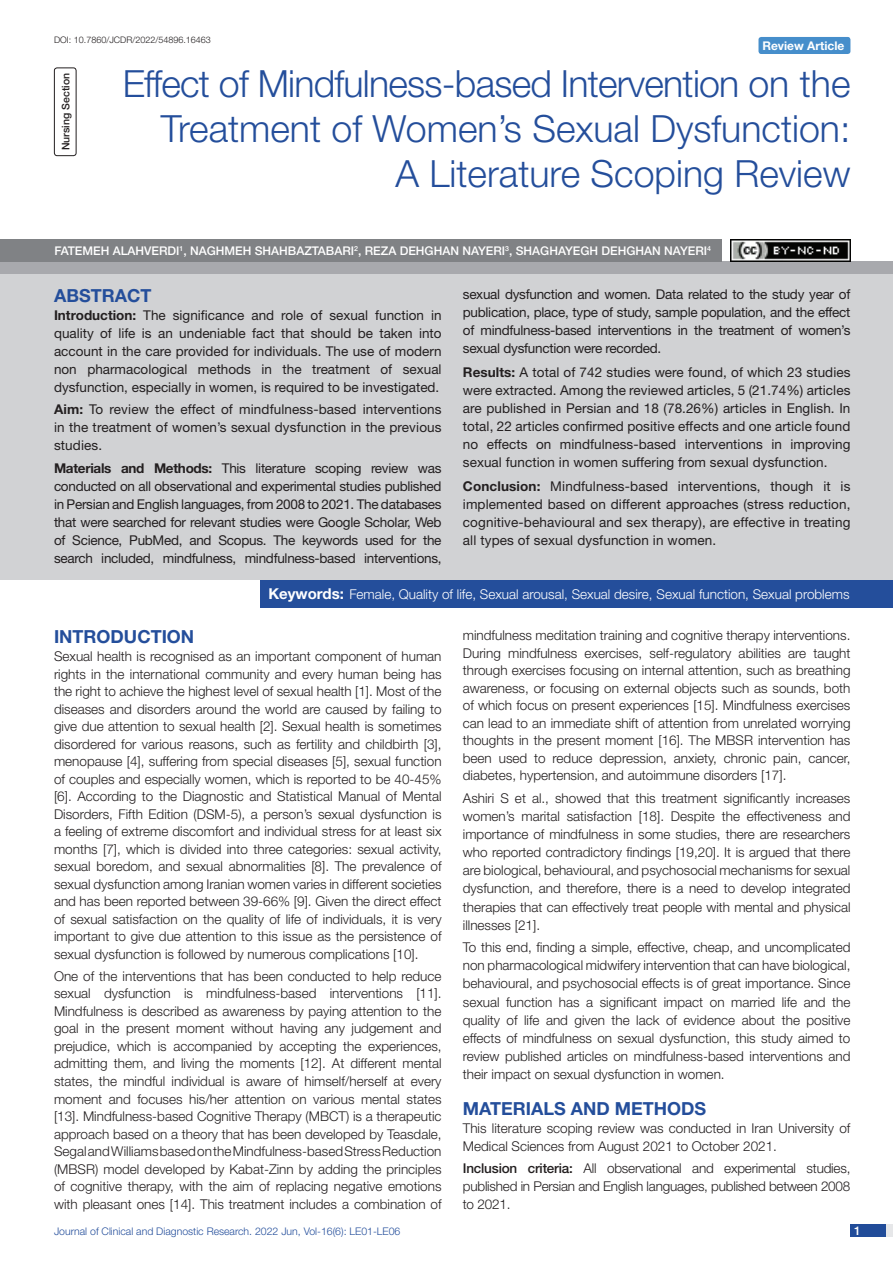
<style>
.page{position:relative;width:893px;height:1263px;background:#fff}
.page>*{position:absolute;margin:0;border:0;box-sizing:border-box;transform-origin:0 0}
.t1{font:300 37.5px/45px "Helvetica Neue";color:#244e9b;text-align:right}
.Heading{font:700 18px "Helvetica Neue";color:#244e9b}
.Abstract_head{font:700 18px "Helvetica Neue";color:#244e9b}
.Body_text{font:300 13.5px/17.5px "Helvetica Neue";color:#231f20;text-align:justify}
.Abstract_Text{font:13.5px/18px "Helvetica Neue";color:#231f20;text-align:justify}
.Key_words{font:300 13.5px "Helvetica Neue";color:#fff}
.Author{font:500 12px "Helvetica Neue";color:#fff}
.t2{font:700 12px "Helvetica Neue";color:#fff}
.t3{font:300 10.5px "Helvetica Neue";color:#244e9b}
.section{font:500 10.5px "Helvetica Neue";color:#231f20}
.DOI{font:300 9px "Helvetica Neue";color:#231f20}
.s1{font-weight:700}
.s2{font-weight:700;font-size:15px}
.s3{font-weight:500}
</style>
<div class="page">
<div style="left:850px;top:1224px;width:43px;height:13px;background:#e6e7e9"></div>
<div style="left:850px;top:1224px;width:35px;height:13px;background:#214c99"></div>
<div style="left:758px;top:37px;width:92px;height:17px;background:#468ecb;border-radius:3px"></div>
<div style="left:54px;top:68px;width:22px;height:88px;border:1px solid #231f20;border-radius:3px"></div>
<div style="left:0;top:262px;width:893px;height:12px;background:#a8a9ad"></div>
<div style="left:0;top:239px;width:721px;height:23px;background:#808285"></div>
<div style="left:0;top:274px;width:893px;height:306px;background:#d1d2d4"></div>
<div style="left:260px;top:580px;width:633px;height:28px;background:#244e9b"></div>
<img style="left:730px;top:239px;width:120px;height:23px">
<p class="DOI" style="left:54px;top:35px;width:158px">DOI: 10.7860/JCDR/2022/54896.16463</p>
<p class="t2" style="left:762px;top:38px;width:83px">Review Article</p>
<p class="section" style="left:59px;top:150px;width:79px;rotate:-90deg">NURSING SECTION</p>
<p class="t1" style="left:123px;top:60px;width:729px">Effect of Mindfulness-based Intervention on the<br>Treatment of Women’s Sexual Dysfunction:<br>A Literature Scoping Review</p>
<p class="Author" style="left:54px;top:244px;width:658px">FATEMEH ALAHVERDI <sup>1</sup>, NAGHMEH SHAHBAZTABARI <sup>2</sup>, REZA DEHGHAN NAYERI <sup>3</sup>, SHAGHAYEGH DEHGHAN NAYERI <sup>4</sup></p>
<p class="Abstract_head" style="left:54px;top:284px;width:86px">ABSTRACT</p>
<p class="Abstract_Text" style="left:54px;top:306px;width:389px"><span class="s1">Introduction:</span> The significance and role of sexual function in quality of life is an undeniable fact that should be taken into account in the care provided for individuals. The use of modern non pharmacological methods in the treatment of sexual dysfunction, especially in women, is required to be investigated.</p>
<p class="Abstract_Text" style="left:54px;top:400px;width:389px"><span class="s1">Aim:</span> To review the effect of mindfulness-based interventions in the treatment of women’s sexual dysfunction in the previous studies.</p>
<p class="Abstract_Text" style="left:54px;top:458px;width:389px"><span class="s1">Materials and Methods:</span> This literature scoping review was conducted on all observational and experimental studies published in Persian and English languages, from 2008 to 2021. The databases that were searched for relevant studies were Google Scholar, Web of Science, PubMed, and Scopus. The keywords used for the search included, mindfulness, mindfulness-based interventions,</p>
<p class="Abstract_Text" style="left:463px;top:285px;width:389px">sexual dysfunction and women. Data related to the study year of publication, place, type of study, sample population, and the effect of mindfulness-based interventions in the treatment of women’s sexual dysfunction were recorded.</p>
<p class="Abstract_Text" style="left:463px;top:363px;width:389px"><span class="s1">Results:</span> A total of 742 studies were found, of which 23 studies were extracted. Among the reviewed articles, 5 (21.74%) articles are published in Persian and 18 (78.26%) articles in English. In total, 22 articles confirmed positive effects and one article found no effects on mindfulness-based interventions in improving sexual function in women suffering from sexual dysfunction.</p>
<p class="Abstract_Text" style="left:463px;top:477px;width:389px"><span class="s1">Conclusion:</span> Mindfulness-based interventions, though it is implemented based on different approaches (stress reduction, cognitive-behavioural and sex therapy), are effective in treating all types of sexual dysfunction in women.</p>
<p class="Key_words" style="left:268px;top:586px;width:583px"><span class="s2">Keywords:</span> Female, Quality of life, Sexual arousal, Sexual desire, Sexual function, Sexual problems</p>
<p class="Heading" style="left:54px;top:626px;width:142px">Introduction</p>
<p class="Body_text" style="left:54px;top:647px;width:389px">Sexual health is recognised as an important component of human rights in the international community and every human being has the right to achieve the highest level of sexual health [1]. Most of the diseases and disorders around the world are caused by failing to give due attention to sexual health [2]. Sexual health is sometimes disordered for various reasons, such as fertility and childbirth [3], menopause [4], suffering from special diseases [5], sexual function of couples and especially women, which is reported to be 40-45% [6]. According to the Diagnostic and Statistical Manual of Mental Disorders, Fifth Edition (DSM-5), a person’s sexual dysfunction is a feeling of extreme discomfort and individual stress for at least six months [7], which is divided into three categories: sexual activity, sexual boredom, and sexual abnormalities [8]. The prevalence of sexual dysfunction among Iranian women varies in different societies and has been reported between 39-66% [9]. Given the direct effect of sexual satisfaction on the quality of life of individuals, it is very important to give due attention to this issue as the persistence of sexual dysfunction is followed by numerous complications [10].</p>
<p class="Body_text" style="left:54px;top:967px;width:389px">One of the interventions that has been conducted to help reduce sexual dysfunction is mindfulness-based interventions [11].<br>Mindfulness is described as awareness by paying attention to the goal in the present moment without having any judgement and prejudice, which is accompanied by accepting the experiences, admitting them, and living the moments [12]. At different mental states, the mindful individual is aware of himself/herself at every moment and focuses his/her attention on various mental states [13]. Mindfulness-based Cognitive Therapy (MBCT) is a therapeutic approach based on a theory that has been developed by Teasdale, Segal and Williams based on the Mindfulness-based Stress Reduction (MBSR) model developed by Kabat-Zinn by adding the principles of cognitive therapy, with the aim of replacing negative emotions with pleasant ones [14]. This treatment includes a combination of</p>
<p class="Body_text" style="left:463px;top:626px;width:389px">mindfulness meditation training and cognitive therapy interventions.<br>During mindfulness exercises, self-regulatory abilities are taught through exercises focusing on internal attention, such as breathing awareness, or focusing on external objects such as sounds, both of which focus on present experiences [15]. Mindfulness exercises can lead to an immediate shift of attention from unrelated worrying thoughts in the present moment [16]. The MBSR intervention has been used to reduce depression, anxiety, chronic pain, cancer, diabetes, hypertension, and autoimmune disorders [17].</p>
<p class="Body_text" style="left:463px;top:788px;width:389px;line-height:18.1px">Ashiri S et al., showed that this treatment significantly increases women’s marital satisfaction [18]. Despite the effectiveness and importance of mindfulness in some studies, there are researchers who reported contradictory findings [19,20]. It is argued that there are biological, behavioural, and psychosocial mechanisms for sexual dysfunction, and therefore, there is a need to develop integrated therapies that can effectively treat people with mental and physical illnesses [21].</p>
<p class="Body_text" style="left:463px;top:938px;width:389px;line-height:18.1px">To this end, finding a simple, effective, cheap, and uncomplicated non pharmacological midwifery intervention that can have biological, behavioural, and psychosocial effects is of great importance. Since sexual function has a significant impact on married life and the quality of life and given the lack of evidence about the positive effects of mindfulness on sexual dysfunction, this study aimed to review published articles on mindfulness-based interventions and their impact on sexual dysfunction in women.</p>
<p class="Heading" style="left:463px;top:1097px;width:245px">Materials and Methods</p>
<p class="Body_text" style="left:463px;top:1119px;width:389px;line-height:18px">This literature scoping review was conducted in Iran University of<br>Medical Sciences from August 2021 to October 2021.</p>
<p class="Body_text" style="left:463px;top:1159px;width:389px;line-height:18px"><span class="s3">INCLUSION CRITERIA:</span> All observational and experimental studies, published in Persian and English languages, published between 2008 to 2021.</p>
<p class="t3" style="left:54px;top:1225px;width:348px">Journal of Clinical and Diagnostic Research. 2022 Jun, Vol-16(6): LE01-LE06</p>
<p class="Author" style="left:854px;top:1223px;width:8px">1</p>
</div>
